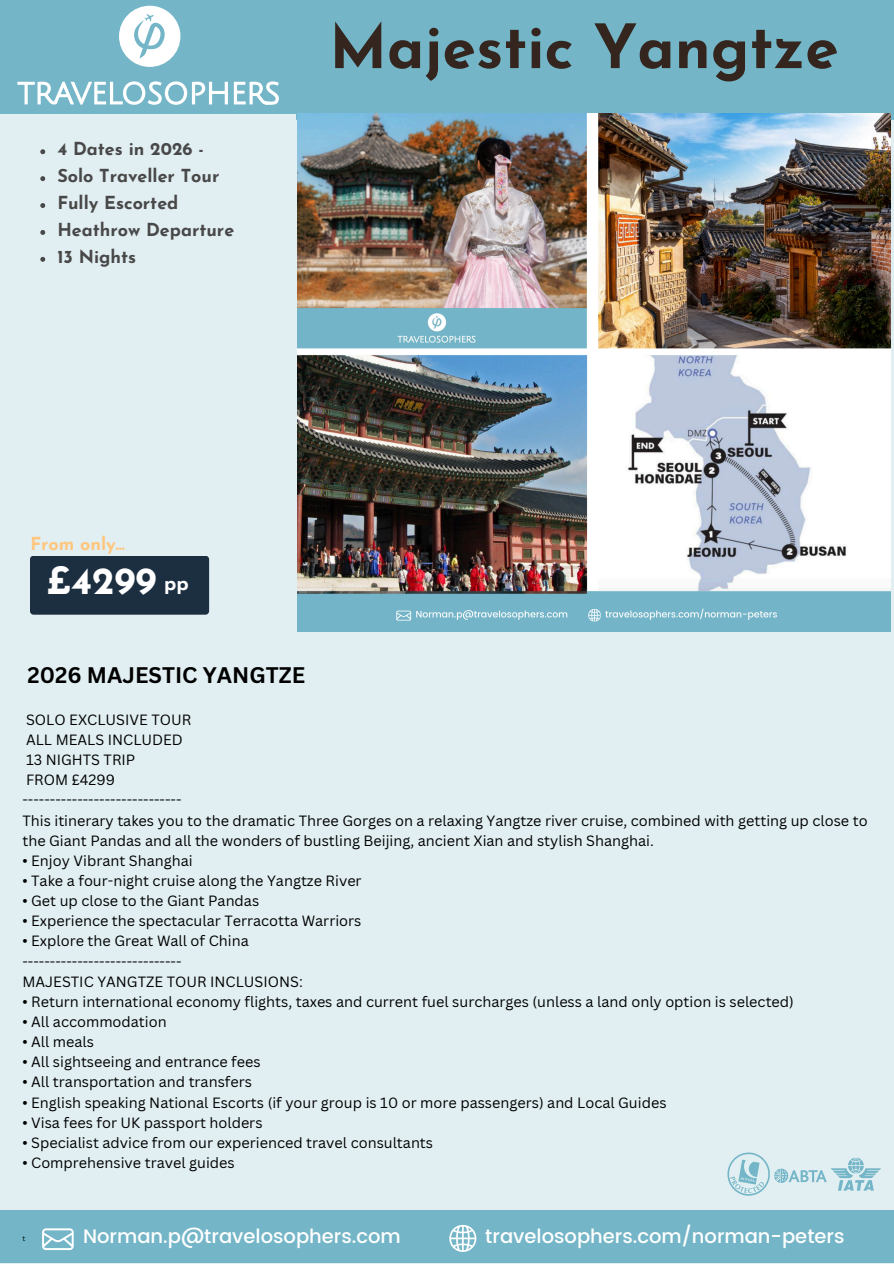
<style>
.page{position:relative;width:894px;height:1264px;background:#fff}
.page>*{position:absolute;margin:0;border:0;box-sizing:border-box;transform-origin:0 0}
.t1{font:700 60.75px "Josefin Sans";color:#34261e}
.t2{font:700 38.1px "Josefin Sans";color:#fff}
.t3{font:700 21.9px "Canva Sans";color:#000}
.t4{font:700 19.8px "Josefin Sans";color:#fff}
.t5{font:500 19.5px "Poppins";color:#fff}
.t6{font:700 17.85px "Josefin Sans";color:#494848}
.t7{font:700 17.85px "Josefin Sans";color:#ffc67d}
.t8{font:14.4px/20.1px "Canva Sans";color:#000}
.t9{font:7.05px "Canva Sans";color:#000}
</style>
<div class="page">
<div style="left:0;top:107px;width:893px;height:1156px;background:#e1eff2"></div>
<div style="left:0;top:1210px;width:893px;height:53px;background:#74b6c8"></div>
<svg style="left:449px;top:1224px;width:27px;height:27px"></svg>
<svg style="left:42px;top:1228px;width:32px;height:21px"></svg>
<div style="left:296px;top:0;width:597px;height:120px;background:#74b6c8"></div>
<div style="left:0;top:0;width:296px;height:114px;background:#74b6c8"></div>
<svg style="left:119px;top:6px;width:61px;height:61px"></svg>
<svg style="left:17px;top:81px;width:211px;height:24px"></svg>
<svg style="left:234px;top:81px;width:45px;height:24px"></svg>
<div style="left:30px;top:555px;width:179px;height:59px;background:#1c2f41;border-radius:4px"></div>
<svg style="left:727px;top:1152px;width:153px;height:43px"></svg>
<img style="left:298px;top:114px;width:592px;height:517px">
<svg style="left:40px;top:149px;width:5px;height:5px"></svg>
<svg style="left:40px;top:176px;width:5px;height:5px"></svg>
<svg style="left:40px;top:203px;width:5px;height:5px"></svg>
<svg style="left:40px;top:230px;width:5px;height:5px"></svg>
<svg style="left:40px;top:257px;width:5px;height:5px"></svg>
<p class="t6" style="left:57px;top:142px;width:148px">4 Dates in 2026 -</p>
<p class="t6" style="left:57px;top:169px;width:163px">Solo Traveller Tour</p>
<p class="t6" style="left:57px;top:196px;width:123px">Fully Escorted</p>
<p class="t6" style="left:57px;top:223px;width:178px">Heathrow Departure</p>
<p class="t6" style="left:57px;top:249px;width:80px">13 Nights</p>
<h4 class="t1" style="left:329px;top:23px;width:510px">Majestic Yangtze</h4>
<h3 class="t7" style="left:30px;top:536px;width:96px">From only...</h3>
<h4 class="t2" style="left:46px;top:565px;width:112px">£4299</h4>
<h2 class="t4" style="left:164px;top:575px;width:26px">pp</h2>
<h6 class="t3" style="left:28px;top:660px;width:279px">2026 MAJESTIC YANGTZE</h6>
<p class="t8" style="left:22px;top:709px;width:846px">SOLO EXCLUSIVE TOUR<br>ALL MEALS INCLUDED<br>13 NIGHTS TRIP<br>FROM £4299<br>-----------------------------<br>This itinerary takes you to the dramatic Three Gorges on a relaxing Yangtze river cruise, combined with getting up close to the Giant Pandas and all the wonders of bustling Beijing, ancient Xian and stylish Shanghai.</p>
<p class="t8" style="left:22px;top:850px;width:172px">• Enjoy Vibrant Shanghai</p>
<p class="t8" style="left:22px;top:870px;width:340px">• Take a four-night cruise along the Yangtze River</p>
<p class="t8" style="left:22px;top:890px;width:238px">• Get up close to the Giant Pandas</p>
<p class="t8" style="left:22px;top:910px;width:340px">• Experience the spectacular Terracotta Warriors</p>
<p class="t8" style="left:22px;top:930px;width:282px">• Explore the Great Wall of China -----------------------------<br>MAJESTIC YANGTZE TOUR INCLUSIONS:</p>
<p class="t8" style="left:22px;top:991px;width:772px">• Return international economy flights, taxes and current fuel surcharges (unless a land only option is selected)</p>
<p class="t8" style="left:22px;top:1011px;width:146px">• All accommodation</p>
<p class="t8" style="left:22px;top:1031px;width:73px">• All meals</p>
<p class="t8" style="left:22px;top:1051px;width:240px">• All sightseeing and entrance fees</p>
<p class="t8" style="left:22px;top:1071px;width:231px">• All transportation and transfers</p>
<p class="t8" style="left:22px;top:1091px;width:645px">• English speaking National Escorts (if your group is 10 or more passengers) and Local Guides</p>
<p class="t8" style="left:22px;top:1112px;width:241px">• Visa fees for UK passport holders</p>
<p class="t8" style="left:22px;top:1132px;width:412px">• Specialist advice from our experienced travel consultants</p>
<p class="t8" style="left:22px;top:1152px;width:214px">• Comprehensive travel guides</p>
<p class="t9" style="left:22px;top:1233px;width:4px">t</p>
<h1 class="t5" style="left:83px;top:1224px;width:319px">Norman.p@travelosophers.com</h1>
<p class="t5" style="left:485px;top:1224px;width:360px">travelosophers.com/norman-peters</p>
</div>
